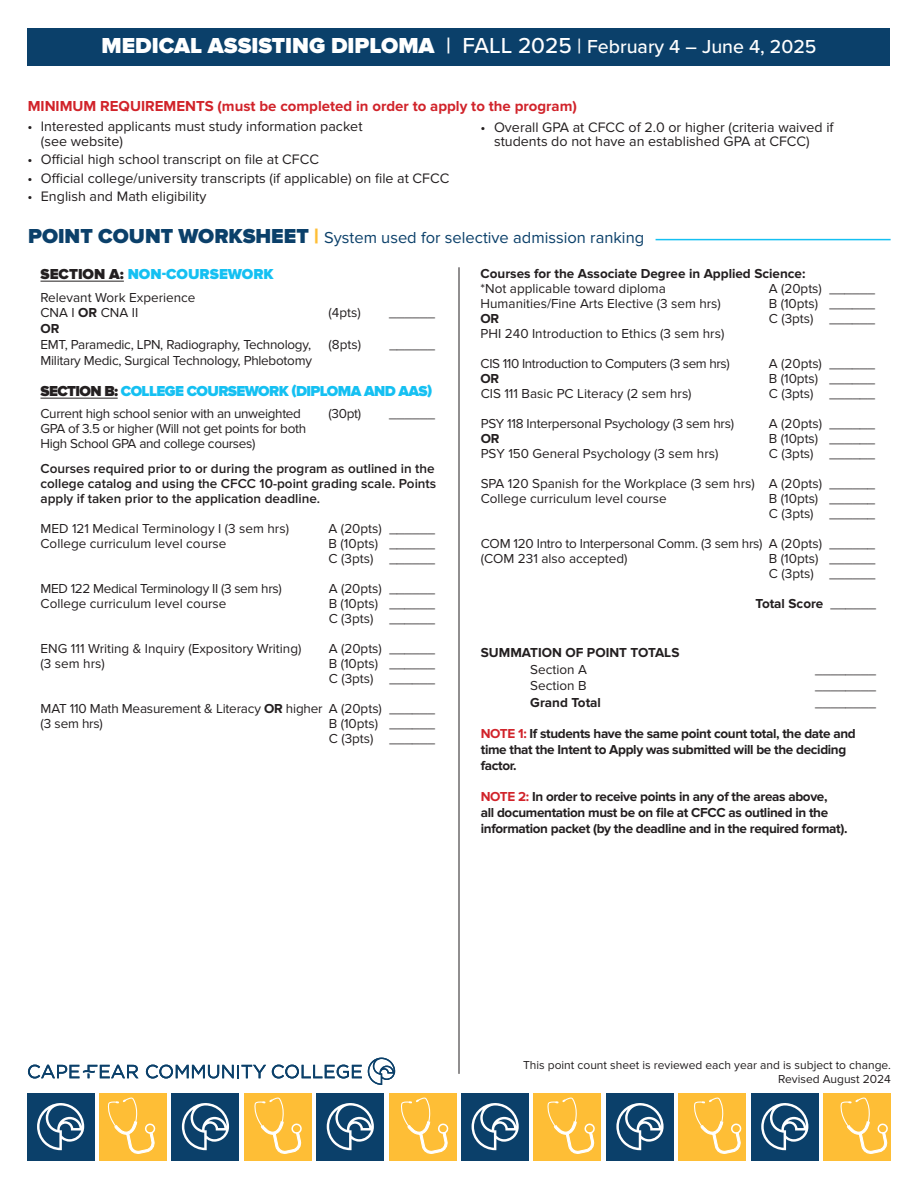
<style>
.page{position:relative;width:918px;height:1188px;background:#fff}
.page>*{position:absolute;margin:0;border:0;box-sizing:border-box;transform-origin:0 0}
.t1{font:900 22.5px "Proxima Nova";color:#fff}
.t2{font:16.5px "Proxima Nova";color:#0b406a}
.t3{font:700 15px "Proxima Nova";color:#d1232a}
.t4{font:900 15px "Proxima Nova";letter-spacing:-.04em;color:#15c0f2}
.t5{font:900 15px "Proxima Nova";color:#15c0f2}
.t6{font:14.25px/14.1px "Proxima Nova";color:#231f20}
.t7{font:13.5px/15px "Proxima Nova";color:#231f20}
.t8{font:700 13.5px/15.8px "Proxima Nova";letter-spacing:-.025em;color:#231f20}
.t9{font:13.5px/15px "Proxima Nova";letter-spacing:-.02em;color:#231f20}
.t10{font:600 13.5px/15px "Proxima Nova";color:#231f20}
.t11{font:13.5px/15px "Proxima Nova";letter-spacing:-.025em;color:#231f20}
.t12{font:700 13.5px "Proxima Nova";color:#231f20}
.t13{font:13.5px "Proxima Nova";letter-spacing:-.03em;color:#231f20}
.t14{font:12px/14.4px "Proxima Nova";color:#231f20;text-align:right}
.s1{font-weight:600}
.s2{font-weight:500}
.s3{font-weight:500;font-size:21px}
.s4{font-weight:500;font-size:19.5px}
.s5{font-weight:900;font-size:21px}
.s6{font-weight:900;font-size:21px;color:#febe36}
.s7{color:#231f20}
.s8{font-weight:700}
.s9{font-weight:400}
.s10{color:#d1232a}
</style>
<div class="page">
<div style="left:28px;top:28px;width:862px;height:37px;background:#0b406a"></div>
<svg style="left:146px;top:1065px;width:120px;height:14px"></svg>
<svg style="left:272px;top:1065px;width:90px;height:14px"></svg>
<svg style="left:28px;top:1065px;width:110px;height:14px"></svg>
<svg style="left:368px;top:1058px;width:27px;height:27px"></svg>
<hr style="left:40px;top:281px;width:84px;height:1px;background:#231f20">
<hr style="left:40px;top:398px;width:78px;height:1px;background:#231f20">
<div style="left:99px;top:1093px;width:68px;height:67px;background:#febe36"></div>
<div style="left:244px;top:1093px;width:68px;height:67px;background:#febe36"></div>
<div style="left:389px;top:1093px;width:67px;height:67px;background:#febe36"></div>
<div style="left:534px;top:1093px;width:67px;height:67px;background:#febe36"></div>
<div style="left:678px;top:1093px;width:68px;height:67px;background:#febe36"></div>
<div style="left:823px;top:1093px;width:68px;height:67px;background:#febe36"></div>
<div style="left:751px;top:1093px;width:67px;height:67px;background:#0b406a"></div>
<svg style="left:761px;top:1103px;width:47px;height:47px"></svg>
<div style="left:606px;top:1093px;width:68px;height:67px;background:#0b406a"></div>
<svg style="left:616px;top:1103px;width:48px;height:47px"></svg>
<div style="left:462px;top:1093px;width:67px;height:67px;background:#0b406a"></div>
<svg style="left:472px;top:1103px;width:47px;height:47px"></svg>
<div style="left:317px;top:1093px;width:67px;height:67px;background:#0b406a"></div>
<svg style="left:327px;top:1103px;width:47px;height:47px"></svg>
<div style="left:172px;top:1093px;width:67px;height:67px;background:#0b406a"></div>
<svg style="left:182px;top:1103px;width:47px;height:47px"></svg>
<div style="left:27px;top:1093px;width:67px;height:67px;background:#0b406a"></div>
<svg style="left:37px;top:1103px;width:47px;height:47px"></svg>
<svg style="left:107px;top:1097px;width:48px;height:57px"></svg>
<svg style="left:254px;top:1097px;width:48px;height:57px"></svg>
<svg style="left:401px;top:1097px;width:47px;height:57px"></svg>
<svg style="left:547px;top:1097px;width:48px;height:57px"></svg>
<svg style="left:694px;top:1097px;width:47px;height:57px"></svg>
<svg style="left:840px;top:1097px;width:48px;height:57px"></svg>
<hr style="left:459px;top:267px;width:1px;height:807px;background:#231f20">
<hr style="left:656px;top:239px;width:235px;height:1px;background:#15c0f2">
<h1 class="t1" style="left:101px;top:33px;width:717px">MEDICAL ASSISTING DIPLOMA <span class="s1">|</span> <span class="s2">FALL 2025</span> <span class="s3">|</span> <span class="s4">February 4 – June 4, 2025</span></h1>
<p class="t3" style="left:28px;top:97px;width:551px">MINIMUM REQUIREMENTS (must be completed in order to apply to the program)</p>
<p class="t6" style="left:494px;top:120px;width:341px;text-indent:-13px">• Overall GPA at CFCC of 2.0 or higher (criteria waived if students do not have an established GPA at CFCC)</p>
<p class="t6" style="left:41px;top:119px;width:323px;line-height:15px;text-indent:-13px">• Interested applicants must study information packet (see website)</p>
<p class="t6" style="left:27px;top:153px;width:293px">• Official high school transcript on file at CFCC</p>
<p class="t6" style="left:27px;top:171px;width:423px">• Official college/university transcripts (if applicable) on file at CFCC</p>
<p class="t6" style="left:27px;top:190px;width:181px">• English and Math eligibility</p>
<p class="t2" style="left:28px;top:228px;width:618px"><span class="s5">POINT COUNT WORKSHEET</span> <span class="s6">|</span> System used for selective admission ranking</p>
<p class="t5" style="left:40px;top:265px;width:235px"><span class="s7">SECTION A:</span> NON-COURSEWORK</p>
<p class="t7" style="left:40px;top:289px;width:157px;line-height:15.8px">Relevant Work Experience<br>CNA I <span class="s8">OR</span> CNA II</p>
<p class="t7" style="left:329px;top:306px;width:34px">(4pts)</p>
<p class="t7" style="left:389px;top:306px;width:47px">______</p>
<p class="t8" style="left:41px;top:321px;width:21px">OR</p>
<p class="t9" style="left:41px;top:337px;width:272px">EMT, Paramedic, LPN, Radiography, Technology,</p>
<p class="t7" style="left:329px;top:337px;width:34px">(8pts)</p>
<p class="t7" style="left:389px;top:337px;width:47px">______</p>
<p class="t9" style="left:41px;top:353px;width:273px">Military Medic, Surgical Technology, Phlebotomy</p>
<p class="t4" style="left:40px;top:382px;width:393px"><span class="s7">SECTION B:</span> COLLEGE COURSEWORK (DIPLOMA AND AAS)</p>
<p class="t11" style="left:40px;top:406px;width:262px">Current high school senior with an unweighted</p>
<p class="t7" style="left:329px;top:406px;width:34px">(30pt)</p>
<p class="t7" style="left:389px;top:406px;width:47px">______</p>
<p class="t11" style="left:41px;top:421px;width:267px">GPA of 3.5 or higher (Will not get points for both<br>High School GPA and college courses)</p>
<p class="t10" style="left:41px;top:461px;width:397px">Courses required prior to or during the program as outlined in the college catalog and using the CFCC 10-point grading scale. Points apply if taken prior to the application deadline.</p>
<p class="t7" style="left:41px;top:521px;width:250px">MED 121 Medical Terminology I (3 sem hrs)</p>
<p class="t7" style="left:329px;top:521px;width:108px">A (20pts) ______</p>
<p class="t7" style="left:41px;top:536px;width:187px">College curriculum level course</p>
<p class="t7" style="left:329px;top:536px;width:108px">B (10pts) ______<br>C (3pts) ______</p>
<p class="t11" style="left:41px;top:581px;width:243px">MED 122 Medical Terminology II (3 sem hrs)</p>
<p class="t7" style="left:329px;top:581px;width:108px">A (20pts) ______</p>
<p class="t7" style="left:41px;top:596px;width:187px">College curriculum level course</p>
<p class="t7" style="left:329px;top:596px;width:108px">B (10pts) ______<br>C (3pts) ______</p>
<p class="t7" style="left:41px;top:641px;width:262px">ENG 111 Writing &amp; Inquiry (Expository Writing)</p>
<p class="t7" style="left:329px;top:641px;width:108px">A (20pts) ______</p>
<p class="t7" style="left:41px;top:656px;width:66px">(3 sem hrs)</p>
<p class="t7" style="left:329px;top:656px;width:108px">B (10pts) ______<br>C (3pts) ______</p>
<p class="t7" style="left:41px;top:701px;width:396px">MAT 110 Math Measurement &amp; Literacy <span class="s8">OR</span> higher A (20pts) ______ (3 sem hrs)</p>
<p class="t7" style="left:329px;top:716px;width:108px">B (10pts) ______<br>C (3pts) ______</p>
<p class="t12" style="left:481px;top:266px;width:326px">Courses for the Associate Degree in Applied Science:</p>
<p class="t7" style="left:481px;top:281px;width:187px">*Not applicable toward diploma</p>
<p class="t7" style="left:769px;top:281px;width:108px">A (20pts) ______</p>
<p class="t7" style="left:481px;top:296px;width:242px">Humanities/Fine Arts Elective (3 sem hrs)</p>
<p class="t7" style="left:769px;top:296px;width:108px">B (10pts) ______</p>
<p class="t8" style="left:481px;top:311px;width:20px">OR</p>
<p class="t7" style="left:769px;top:311px;width:108px">C (3pts) ______</p>
<p class="t7" style="left:481px;top:326px;width:245px">PHI 240 Introduction to Ethics (3 sem hrs)</p>
<p class="t13" style="left:481px;top:356px;width:251px">CIS 110 Introduction to Computers (3 sem hrs)</p>
<p class="t7" style="left:769px;top:356px;width:108px">A (20pts) ______</p>
<p class="t8" style="left:481px;top:371px;width:20px">OR</p>
<p class="t7" style="left:769px;top:371px;width:108px">B (10pts) ______</p>
<p class="t7" style="left:481px;top:386px;width:212px">CIS 111 Basic PC Literacy (2 sem hrs)</p>
<p class="t7" style="left:769px;top:386px;width:108px">C (3pts) ______</p>
<p class="t9" style="left:481px;top:416px;width:255px">PSY 118 Interpersonal Psychology (3 sem hrs)</p>
<p class="t7" style="left:769px;top:416px;width:108px">A (20pts) ______</p>
<p class="t8" style="left:481px;top:431px;width:20px">OR</p>
<p class="t7" style="left:769px;top:431px;width:108px">B (10pts) ______</p>
<p class="t7" style="left:481px;top:446px;width:239px">PSY 150 General Psychology (3 sem hrs)</p>
<p class="t7" style="left:769px;top:446px;width:108px">C (3pts) ______</p>
<p class="t7" style="left:481px;top:476px;width:396px">SPA 120 Spanish for the Workplace (3 sem hrs) A (20pts) ______<br>College curriculum level course</p>
<p class="t7" style="left:769px;top:491px;width:108px">B (10pts) ______<br>C (3pts) ______</p>
<p class="t9" style="left:481px;top:536px;width:396px">COM 120 Intro to Interpersonal Comm. (3 sem hrs) A (20pts) ______ (COM 231 also accepted)</p>
<p class="t7" style="left:769px;top:551px;width:108px">B (10pts) ______<br>C (3pts) ______</p>
<p class="t12" style="left:755px;top:596px;width:122px">Total Score <span class="s9">______</span></p>
<p class="t12" style="left:481px;top:645px;width:200px">SUMMATION OF POINT TOTALS</p>
<p class="t7" style="left:530px;top:662px;width:58px">Section A</p>
<p class="t7" style="left:530px;top:678px;width:58px">Section B</p>
<p class="t7" style="left:815px;top:662px;width:62px">________</p>
<p class="t7" style="left:815px;top:678px;width:62px">________</p>
<p class="t12" style="left:530px;top:694px;width:72px">Grand Total</p>
<p class="t7" style="left:815px;top:695px;width:62px">________</p>
<p class="t8" style="left:481px;top:726px;width:377px"><span class="s10">NOTE 1:</span> If students have the same point count total, the date and time that the Intent to Apply was submitted will be the deciding factor.</p>
<p class="t8" style="left:481px;top:789px;width:368px"><span class="s10">NOTE 2:</span> In order to receive points in any of the areas above,<br>all documentation must be on file at CFCC as outlined in the information packet (by the deadline and in the required format).</p>
<p class="t14" style="left:523px;top:1058px;width:369px">This point count sheet is reviewed each year and is subject to change.<br>Revised August 2024</p>
</div>
